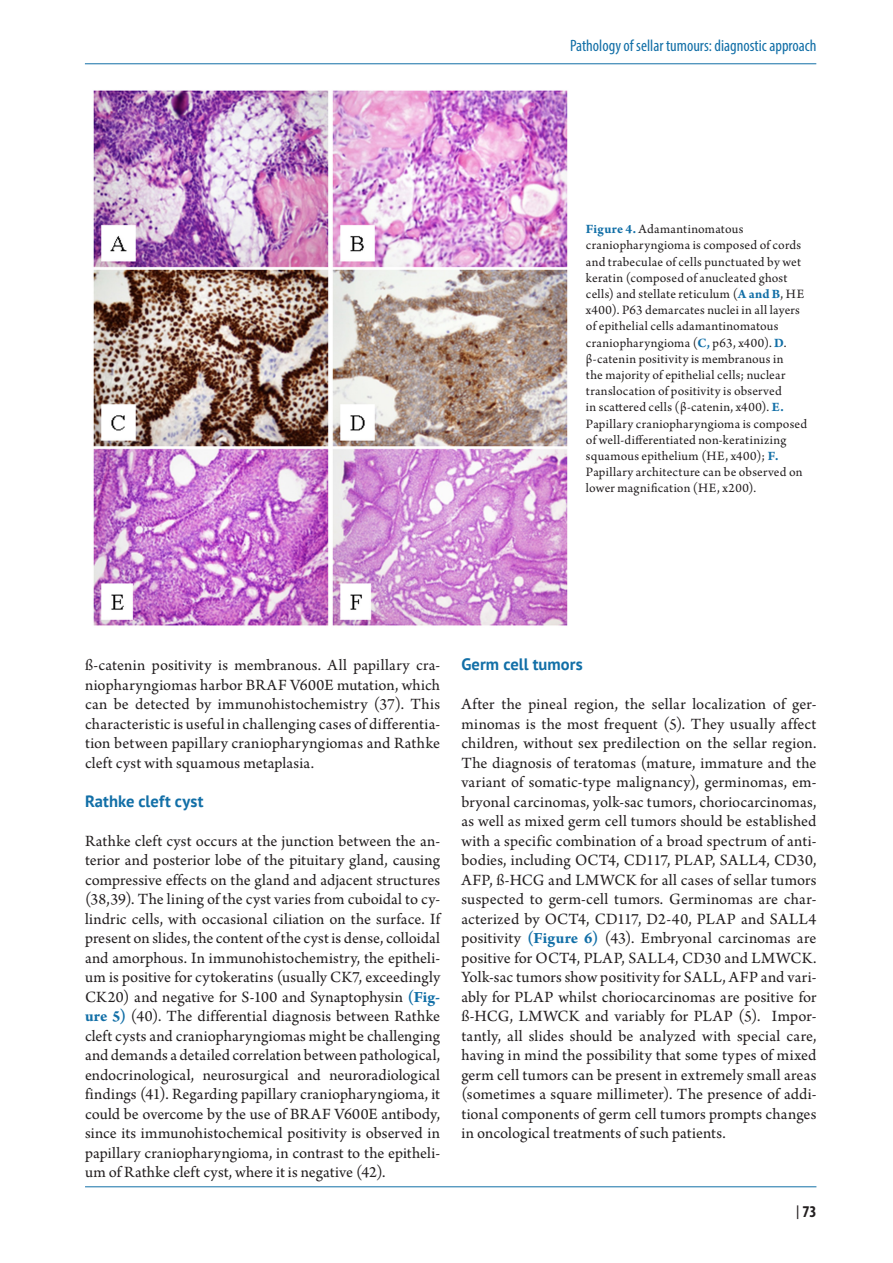
<style>
.page{position:relative;width:893px;height:1263px;background:#fff}
.page>*{position:absolute;margin:0;border:0;box-sizing:border-box;transform-origin:0 0}
.prvi_pasus{font:16.5px/19.5px "Arno Pro";letter-spacing:.005em;color:#231f20;text-align:justify}
.body{font:16.5px/19.5px "Arno Pro";letter-spacing:.01em;color:#231f20;text-align:justify}
.heder{font:condensed 16.5px "Myriad Pro";color:#126fa7}
.naslov2{font:700 16.5px "PT Sans";letter-spacing:.005em;color:#126fa7}
.t1{font:700 condensed 16.5px "Myriad Pro";color:#231f20}
.potpis_slike{font:13.5px/16.2px "Arno Pro";letter-spacing:.015em;color:#231f20}
.s1{font-weight:700;color:#126fa7}
.s2{font-family:"PT Sans";font-weight:400;font-stretch:normal}
</style>
<div class="page">
<hr style="left:85px;top:63px;width:731px;height:1px;background:#126fa7">
<hr style="left:85px;top:1186px;width:731px;height:1px;background:#126fa7">
<img style="left:93px;top:90px;width:475px;height:536px">
<p class="heder" style="left:570px;top:35px;width:248px">Pathology of sellar tumours: diagnostic approach</p>
<p class="potpis_slike" style="left:586px;top:222px;width:223px"><span class="s1">Figure 4.</span> Adamantinomatous craniopharyngioma is composed of cords and trabeculae of cells punctuated by wet keratin (composed of anucleated ghost cells) and stellate reticulum (<span class="s1">A and B</span>, HE x400). P63 demarcates nuclei in all layers of epithelial cells adamantinomatous craniopharyngioma (<span class="s1">C,</span> p63, x400). <span class="s1">D</span>. β-catenin positivity is membranous in<br>the majority of epithelial cells; nuclear translocation of positivity is observed<br>in scattered cells (β-catenin, x400). <span class="s1">E.<br></span>Papillary craniopharyngioma is composed of well-differentiated non-keratinizing squamous epithelium (HE, x400); <span class="s1">F.<br></span>Papillary architecture can be observed on lower magnification (HE, x200).</p>
<p class="body" style="left:85px;top:656px;width:357px">ß-catenin positivity is membranous. All papillary cra&shy;niopharyngiomas harbor BRAF V600E mutation, which can be detected by immunohistochemistry (37). This characteristic is useful in challenging cases of differentia&shy;tion between papillary craniopharyngiomas and Rathke cleft cyst with squamous metaplasia.</p>
<p class="naslov2" style="left:85px;top:790px;width:120px">Rathke cleft cyst</p>
<p class="prvi_pasus" style="left:85px;top:832px;width:357px">Rathke cleft cyst occurs at the junction between the an&shy;terior and posterior lobe of the pituitary gland, causing compressive effects on the gland and adjacent structures (38,39). The lining of the cyst varies from cuboidal to cy&shy;lindric cells, with occasional ciliation on the surface. If present on slides, the content of the cyst is dense, colloidal and amorphous. In immunohistochemistry, the epitheli&shy;um is positive for cytokeratins (usually CK7, exceedingly CK20) and negative for S-100 and Synaptophysin <span class="s1">(Fig&shy;ure 5)</span> (40). The differential diagnosis between Rathke cleft cysts and craniopharyngiomas might be challenging and demands a detailed correlation between pathological, endocrinological, neurosurgical and neuroradiological findings (41). Regarding papillary craniopharyngioma, it could be overcome by the use of BRAF V600E antibody, since its immunohistochemical positivity is observed in papillary craniopharyngioma, in contrast to the epitheli&shy;um of Rathke cleft cyst, where it is negative (42).</p>
<p class="naslov2" style="left:461px;top:653px;width:123px">Germ cell tumors</p>
<p class="prvi_pasus" style="left:461px;top:695px;width:357px">After the pineal region, the sellar localization of ger&shy;minomas is the most frequent (5). They usually affect children, without sex predilection on the sellar region.<br>The diagnosis of teratomas (mature, immature and the variant of somatic-type malignancy), germinomas, em&shy;bryonal carcinomas, yolk-sac tumors, choriocarcinomas, as well as mixed germ cell tumors should be established with a specific combination of a broad spectrum of anti&shy;bodies, including OCT4, CD117, PLAP, SALL4, CD30, AFP, ß-HCG and LMWCK for all cases of sellar tumors suspected to germ-cell tumors. Germinomas are char&shy;acterized by OCT4, CD117, D2-40, PLAP and SALL4 positivity <span class="s1">(Figure 6)</span> (43). Embryonal carcinomas are positive for OCT4, PLAP, SALL4, CD30 and LMWCK.<br>Yolk-sac tumors show positivity for SALL, AFP and vari&shy;ably for PLAP whilst choriocarcinomas are positive for ß-HCG, LMWCK and variably for PLAP (5). Impor&shy;tantly, all slides should be analyzed with special care, having in mind the possibility that some types of mixed germ cell tumors can be present in extremely small areas (sometimes a square millimeter). The presence of addi&shy;tional components of germ cell tumors prompts changes in oncological treatments of such patients.</p>
<p class="t1" style="left:796px;top:1201px;width:22px"><span class="s2">|</span> 73</p>
</div>
